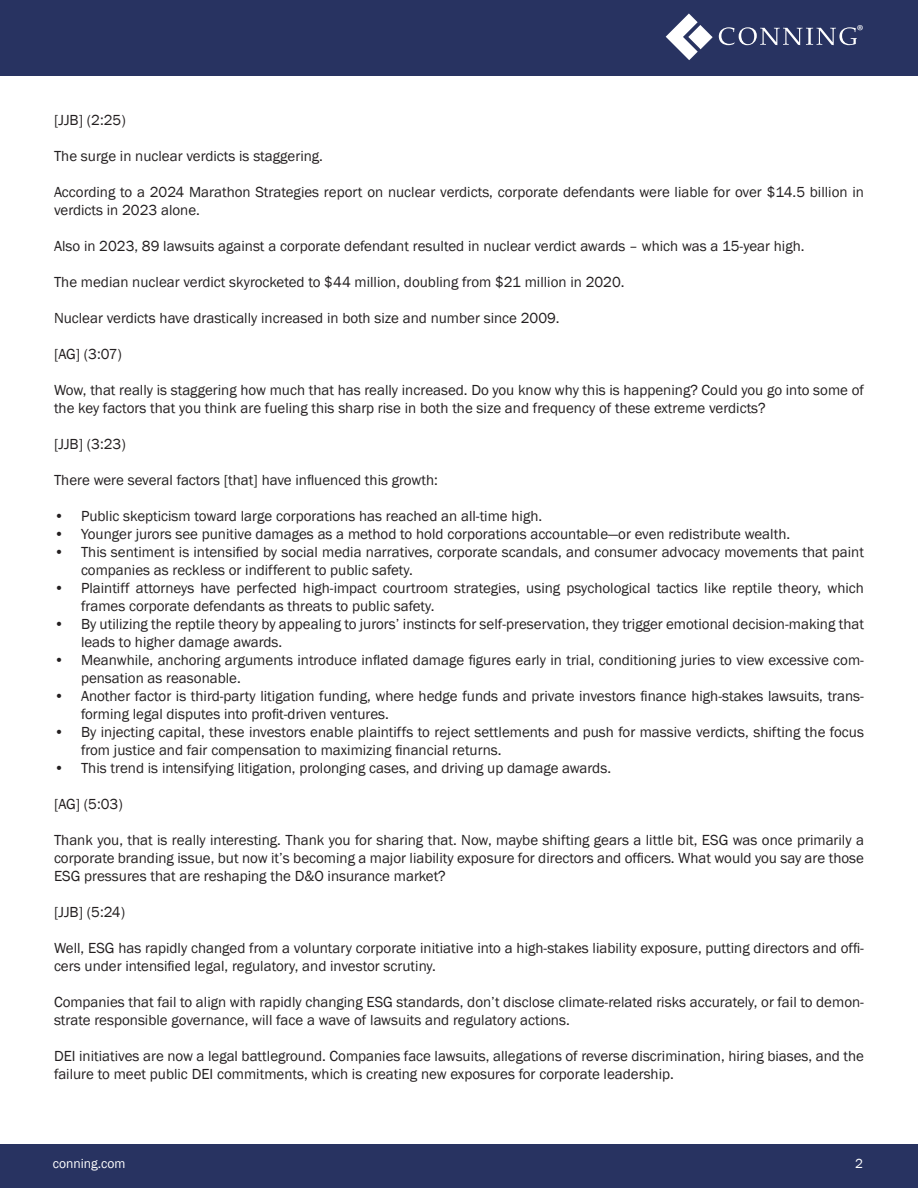
<style>
.page{position:relative;width:918px;height:1188px;background:#fff}
.page>*{position:absolute;margin:0;border:0;box-sizing:border-box;transform-origin:0 0}
.t1{font:16.05px "Myriad Pro";color:#fff}
.t2{font:15px/18px "Franklin Gothic";color:#231f20}
.t3{font:13.5px "Franklin Gothic";color:#fff}
</style>
<div class="page">
<div style="left:0;top:1144px;width:918px;height:44px;background:#283361"></div>
<div style="left:0;top:0;width:918px;height:76px;background:#283361"></div>
<svg style="left:719px;top:27px;width:138px;height:18px"></svg>
<svg style="left:666px;top:14px;width:46px;height:46px"></svg>
<p class="t1" style="left:857px;top:21px;width:8px">®</p>
<p class="t2" style="left:54px;top:111px;width:73px">[JJB] (2:25)</p>
<p class="t2" style="left:54px;top:147px;width:271px">The surge in nuclear verdicts is staggering.</p>
<p class="t2" style="left:54px;top:183px;width:811px">According to a 2024 Marathon Strategies report on nuclear verdicts, corporate defendants were liable for over $14.5 billion in verdicts in 2023 alone.</p>
<p class="t2" style="left:54px;top:237px;width:752px">Also in 2023, 89 lawsuits against a corporate defendant resulted in nuclear verdict awards – which was a 15-year high.</p>
<p class="t2" style="left:54px;top:273px;width:572px">The median nuclear verdict skyrocketed to $44 million, doubling from $21 million in 2020.</p>
<p class="t2" style="left:54px;top:309px;width:507px">Nuclear verdicts have drastically increased in both size and number since 2009.</p>
<p class="t2" style="left:54px;top:345px;width:69px">[AG] (3:07)</p>
<p class="t2" style="left:54px;top:381px;width:812px">Wow, that really is staggering how much that has really increased. Do you know why this is happening? Could you go into some of the key factors that you think are fueling this sharp rise in both the size and frequency of these extreme verdicts?</p>
<p class="t2" style="left:54px;top:435px;width:73px">[JJB] (3:23)</p>
<p class="t2" style="left:54px;top:471px;width:385px">There were several factors [that] have influenced this growth:</p>
<p class="t2" style="left:54px;top:507px;width:490px">• Public skepticism toward large corporations has reached an all-time high.</p>
<p class="t2" style="left:54px;top:525px;width:738px">• Younger jurors see punitive damages as a method to hold corporations accountable—or even redistribute wealth.</p>
<p class="t2" style="left:81px;top:543px;width:784px;text-indent:-27px">• This sentiment is intensified by social media narratives, corporate scandals, and consumer advocacy movements that paint companies as reckless or indifferent to public safety.</p>
<p class="t2" style="left:81px;top:579px;width:784px;text-indent:-27px">• Plaintiff attorneys have perfected high-impact courtroom strategies, using psychological tactics like reptile theory, which frames corporate defendants as threats to public safety.</p>
<p class="t2" style="left:81px;top:615px;width:785px;text-indent:-27px">• By utilizing the reptile theory by appealing to jurors’ instincts for self-preservation, they trigger emotional decision-making that leads to higher damage awards.</p>
<p class="t2" style="left:81px;top:651px;width:784px;text-indent:-27px">• Meanwhile, anchoring arguments introduce inflated damage figures early in trial, conditioning juries to view excessive com&shy;pensation as reasonable.</p>
<p class="t2" style="left:81px;top:687px;width:784px;text-indent:-27px">• Another factor is third-party litigation funding, where hedge funds and private investors finance high-stakes lawsuits, trans&shy;forming legal disputes into profit-driven ventures.</p>
<p class="t2" style="left:81px;top:723px;width:785px;text-indent:-27px">• By injecting capital, these investors enable plaintiffs to reject settlements and push for massive verdicts, shifting the focus from justice and fair compensation to maximizing financial returns.</p>
<p class="t2" style="left:54px;top:759px;width:559px">• This trend is intensifying litigation, prolonging cases, and driving up damage awards.</p>
<p class="t2" style="left:54px;top:795px;width:70px">[AG] (5:03)</p>
<p class="t2" style="left:54px;top:831px;width:812px;text-align:justify">Thank you, that is really interesting. Thank you for sharing that. Now, maybe shifting gears a little bit, ESG was once primarily a corporate branding issue, but now it’s becoming a major liability exposure for directors and officers. What would you say are those ESG pressures that are reshaping the D&amp;O insurance market?</p>
<p class="t2" style="left:54px;top:903px;width:73px">[JJB] (5:24)</p>
<p class="t2" style="left:54px;top:939px;width:811px">Well, ESG has rapidly changed from a voluntary corporate initiative into a high-stakes liability exposure, putting directors and offi&shy;cers under intensified legal, regulatory, and investor scrutiny.</p>
<p class="t2" style="left:54px;top:993px;width:811px">Companies that fail to align with rapidly changing ESG standards, don’t disclose climate-related risks accurately, or fail to demon&shy;strate responsible governance, will face a wave of lawsuits and regulatory actions.</p>
<p class="t2" style="left:54px;top:1047px;width:812px">DEI initiatives are now a legal battleground. Companies face lawsuits, allegations of reverse discrimination, hiring biases, and the failure to meet public DEI commitments, which is creating new exposures for corporate leadership.</p>
<p class="t3" style="left:53px;top:1155px;width:74px">conning.com</p>
<p class="t3" style="left:855px;top:1155px;width:9px">2</p>
</div>
